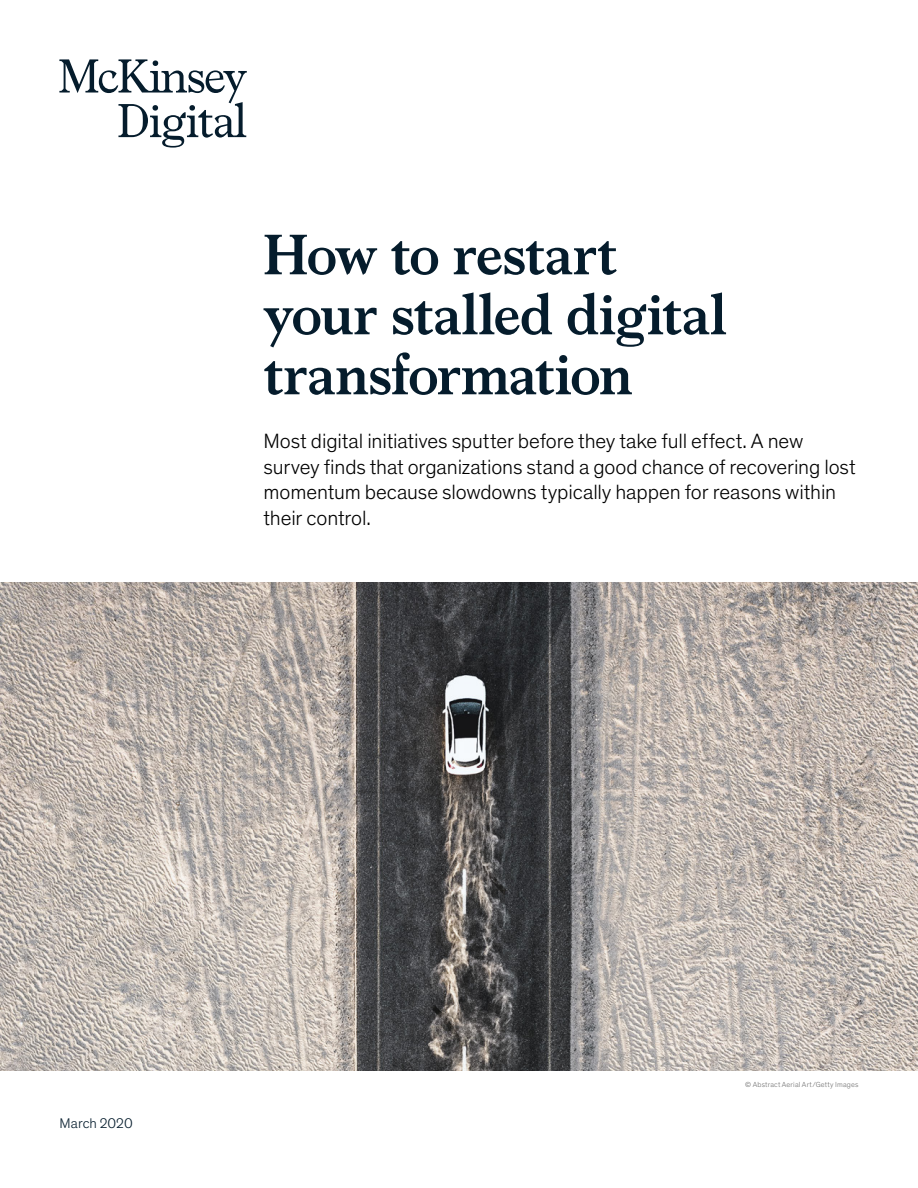
<style>
.page{position:relative;width:918px;height:1188px;background:#fff}
.page>*{position:absolute;margin:0;border:0;box-sizing:border-box;transform-origin:0 0}
.Title_of_article-dee{font:700 57px/60px "Bower";letter-spacing:-.005em;color:#051c2c}
.Standfirst-Dek_Thein{font:300 21px/25.5px "Theinhardt Pan";letter-spacing:-.005em;color:#000}
.Cover_date_-_Deep_bl{font:300 14.25px "Theinhardt Pan";letter-spacing:.005em;color:#051c2c}
.Art_Photo_credit{font:300 7.5px "Theinhardt Pan";letter-spacing:.025em;color:#717171}
</style>
<div class="page">
<img style="left:0;top:582px;width:918px;height:488px">
<svg style="left:59px;top:59px;width:188px;height:89px"></svg>
<p class="Title_of_article-dee" style="left:264px;top:221px;width:465px">How to restart your stalled digital transformation</p>
<p class="Standfirst-Dek_Thein" style="left:264px;top:427px;width:594px">Most digital initiatives sputter before they take full effect. A new survey finds that organizations stand a good chance of recovering lost momentum because slowdowns typically happen for reasons within their control.</p>
<p class="Cover_date_-_Deep_bl" style="left:60px;top:1114px;width:75px">March 2020</p>
<p class="Art_Photo_credit" style="left:745px;top:1079px;width:115px">© Abstract Aerial Art/Getty Images</p>
</div>
